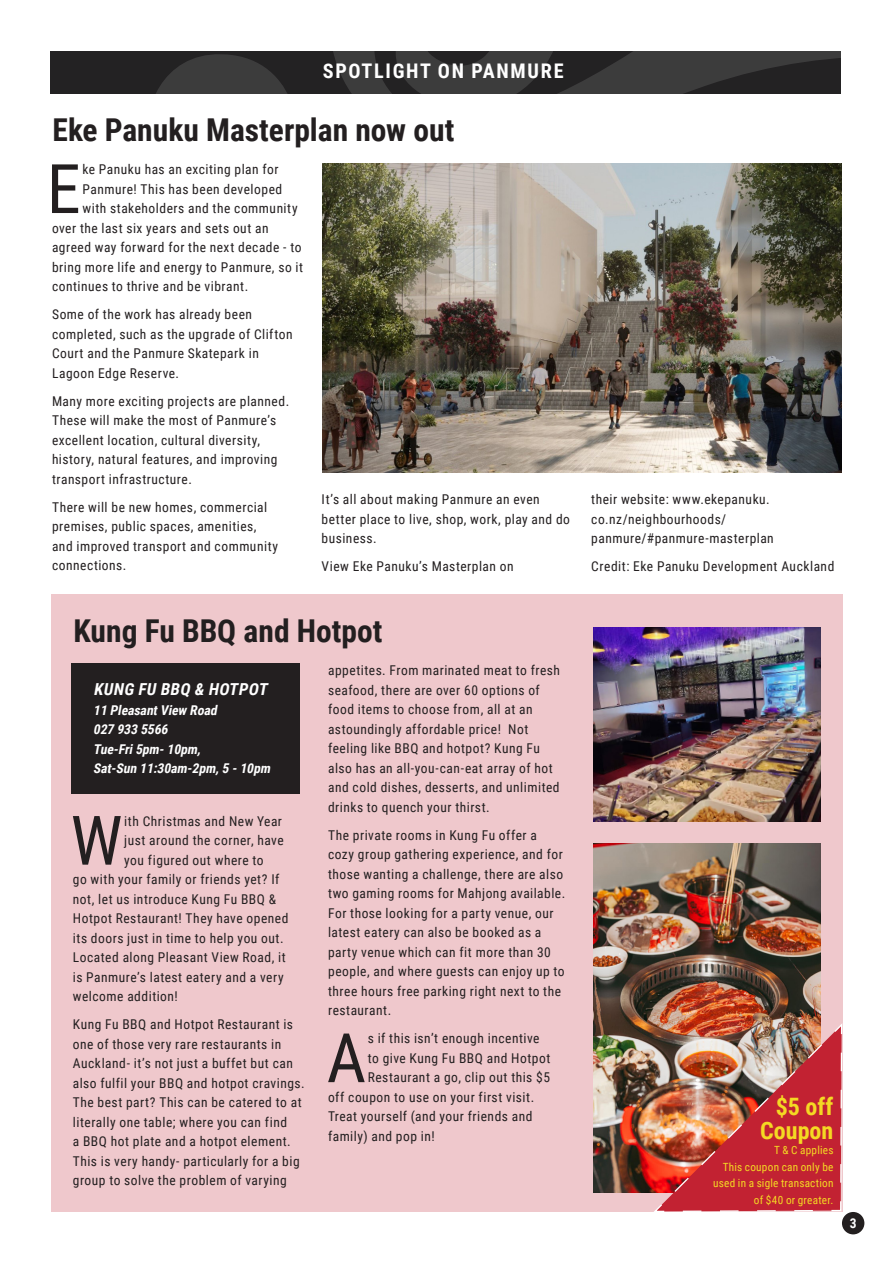
<style>
.page{position:relative;width:893px;height:1263px;background:#fff}
.page>*{position:absolute;margin:0;border:0;box-sizing:border-box;transform-origin:0 0}
.Body_Text_Paragraph{font:68.4px "Roboto Condensed";color:#231f20}
.t1{font:700 31.5px "Roboto Condensed";color:#231f20}
.t2{font:700 24px "Roboto Condensed";letter-spacing:.005em;color:#f4d923}
.t3{font:700 20.1px "Roboto Condensed";letter-spacing:.085em;color:#fff}
.t4{font:italic 700 16.5px "Roboto Condensed";color:#fff}
.Body_Text_Paragraph-2{font:13.5px/19.5px "Roboto Condensed";letter-spacing:.035em;color:#231f20}
.t5{font:italic 700 13.5px/19.5px "Roboto Condensed";color:#fff}
.t6{font:700 13.5px "Roboto Condensed";color:#fff}
.t7{font:11.25px/16.5px "Roboto Condensed";letter-spacing:.02em;color:#f4d923;text-align:right}
</style>
<div class="page">
<div style="left:842px;top:1212px;width:22px;height:22px;background:#231f20;border-radius:50%"></div>
<svg style="left:50px;top:51px;width:791px;height:43px;background:#302f30"></svg>
<div style="left:51px;top:594px;width:791px;height:618px;background:#efc8cc"></div>
<img style="left:322px;top:164px;width:520px;height:309px">
<img style="left:593px;top:627px;width:227px;height:194px">
<img style="left:593px;top:843px;width:227px;height:349px">
<div style="left:71px;top:663px;width:228px;height:131px;background:#231f20"></div>
<img style="left:652px;top:1021px;width:191px;height:191px">
<p class="t3" style="left:323px;top:56px;width:242px">SPOTLIGHT ON PANMURE</p>
<p class="t1" style="left:53px;top:107px;width:403px">Eke Panuku Masterplan now out</p>
<p class="Body_Text_Paragraph" style="left:47px;top:141px;width:35px">E</p>
<p class="Body_Text_Paragraph-2" style="left:82px;top:159px;width:198px">ke Panuku has an exciting plan for</p>
<p class="Body_Text_Paragraph-2" style="left:82px;top:178px;width:201px">Panmure! This has been developed</p>
<p class="Body_Text_Paragraph-2" style="left:82px;top:198px;width:217px">with stakeholders and the community</p>
<p class="Body_Text_Paragraph-2" style="left:52px;top:217px;width:218px">over the last six years and sets out an</p>
<p class="Body_Text_Paragraph-2" style="left:52px;top:237px;width:251px">agreed way forward for the next decade - to</p>
<p class="Body_Text_Paragraph-2" style="left:52px;top:256px;width:253px">bring more life and energy to Panmure, so it</p>
<p class="Body_Text_Paragraph-2" style="left:52px;top:276px;width:198px">continues to thrive and be vibrant.</p>
<p class="Body_Text_Paragraph-2" style="left:52px;top:304px;width:242px">Some of the work has already been completed, such as the upgrade of Clifton<br>Court and the Panmure Skatepark in<br>Lagoon Edge Reserve.</p>
<p class="Body_Text_Paragraph-2" style="left:52px;top:390px;width:239px">Many more exciting projects are planned.<br>These will make the most of Panmure’s excellent location, cultural diversity, history, natural features, and improving transport infrastructure.</p>
<p class="Body_Text_Paragraph-2" style="left:52px;top:496px;width:228px">There will be new homes, commercial premises, public spaces, amenities, and improved transport and community connections.</p>
<p class="Body_Text_Paragraph-2" style="left:322px;top:489px;width:250px">It’s all about making Panmure an even better place to live, shop, work, play and do business.</p>
<p class="Body_Text_Paragraph-2" style="left:322px;top:556px;width:194px">View Eke Panuku’s Masterplan on</p>
<p class="t1" style="left:73px;top:608px;width:311px">Kung Fu BBQ and Hotpot</p>
<p class="t4" style="left:93px;top:678px;width:179px">KUNG FU BBQ &amp; HOTPOT</p>
<p class="t5" style="left:93px;top:699px;width:128px">11 PleasantView Road</p>
<p class="t5" style="left:93px;top:719px;width:79px">027 933 5566</p>
<p class="t5" style="left:93px;top:738px;width:182px">Tue-Fri5pm-10pm,<br>Sat-Sun 11:30am-2pm,5 -10pm</p>
<p class="Body_Text_Paragraph-2" style="left:328px;top:660px;width:233px">appetites. From marinated meat to fresh seafood, there are over 60 options of food items to choose from, all at an astoundingly affordable price! Not feeling like BBQ and hotpot? Kung Fu also has an all-you-can-eat array of hot and cold dishes, desserts, and unlimited drinks to quench your thirst.</p>
<p class="Body_Text_Paragraph-2" style="left:328px;top:824px;width:239px">The private rooms in Kung Fu offer a cozy group gathering experience, and for those wanting a challenge, there are also two gaming rooms for Mahjong available.<br>For those looking for a party venue, our latest eatery can also be booked as a party venue which can fit more than 30 people, and where guests can enjoy up to three hours free parking right next to the restaurant.</p>
<p class="Body_Text_Paragraph" style="left:327px;top:1010px;width:41px">A</p>
<p class="Body_Text_Paragraph-2" style="left:368px;top:1028px;width:173px">s if this isn’t enough incentive</p>
<p class="Body_Text_Paragraph" style="left:71px;top:792px;width:54px">W</p>
<p class="Body_Text_Paragraph-2" style="left:124px;top:810px;width:159px">ith Christmas and New Year</p>
<p class="Body_Text_Paragraph-2" style="left:124px;top:830px;width:161px">just around the corner, have</p>
<p class="Body_Text_Paragraph-2" style="left:124px;top:849px;width:141px">you figured out where to</p>
<p class="Body_Text_Paragraph-2" style="left:73px;top:869px;width:208px">go with your family or friends yet? If</p>
<p class="Body_Text_Paragraph-2" style="left:73px;top:888px;width:205px">not, let us introduce Kung Fu BBQ &amp;</p>
<p class="Body_Text_Paragraph-2" style="left:73px;top:908px;width:217px">Hotpot Restaurant! They have opened</p>
<p class="Body_Text_Paragraph-2" style="left:73px;top:927px;width:212px">its doors just in time to help you out.</p>
<p class="Body_Text_Paragraph-2" style="left:73px;top:947px;width:214px">Located along Pleasant View Road, it</p>
<p class="Body_Text_Paragraph-2" style="left:73px;top:966px;width:212px">is Panmure’s latest eatery and a very</p>
<p class="Body_Text_Paragraph-2" style="left:73px;top:986px;width:107px">welcome addition!</p>
<p class="Body_Text_Paragraph-2" style="left:73px;top:1014px;width:233px">Kung Fu BBQ and Hotpot Restaurant is one of those very rare restaurants in Auckland- it’s not just a buffet but can also fulfil your BBQ and hotpot cravings.<br>The best part? This can be catered to at literally one table; where you can find<br>a BBQ hot plate and a hotpot element.<br>This is very handy- particularly for a big group to solve the problem of varying</p>
<p class="Body_Text_Paragraph-2" style="left:368px;top:1047px;width:184px">to give Kung Fu BBQ and Hotpot</p>
<p class="Body_Text_Paragraph-2" style="left:368px;top:1067px;width:184px">Restaurant a go, clip out this $5</p>
<p class="Body_Text_Paragraph-2" style="left:328px;top:1086px;width:208px">off coupon to use on your first visit.</p>
<p class="Body_Text_Paragraph-2" style="left:328px;top:1106px;width:206px">Treat yourself (and your friends and</p>
<p class="Body_Text_Paragraph-2" style="left:328px;top:1125px;width:108px">family) and pop in!</p>
<p class="Body_Text_Paragraph-2" style="left:591px;top:489px;width:184px">their website: www.ekepanuku. co.nz/neighbourhoods/ panmure/#panmure-masterplan</p>
<p class="Body_Text_Paragraph-2" style="left:591px;top:556px;width:245px">Credit: Eke Panuku Development Auckland</p>
<p class="t2" style="left:776px;top:1089px;width:59px">$5 off</p>
<p class="t2" style="left:760px;top:1113px;width:75px">Coupon</p>
<p class="t7" style="left:774px;top:1141px;width:61px">T &amp; C applies</p>
<p class="t7" style="left:713px;top:1158px;width:122px">This coupon can only be used in a sigle transaction of $40 or greater.</p>
<p class="t6" style="left:850px;top:1213px;width:8px">3</p>
</div>
